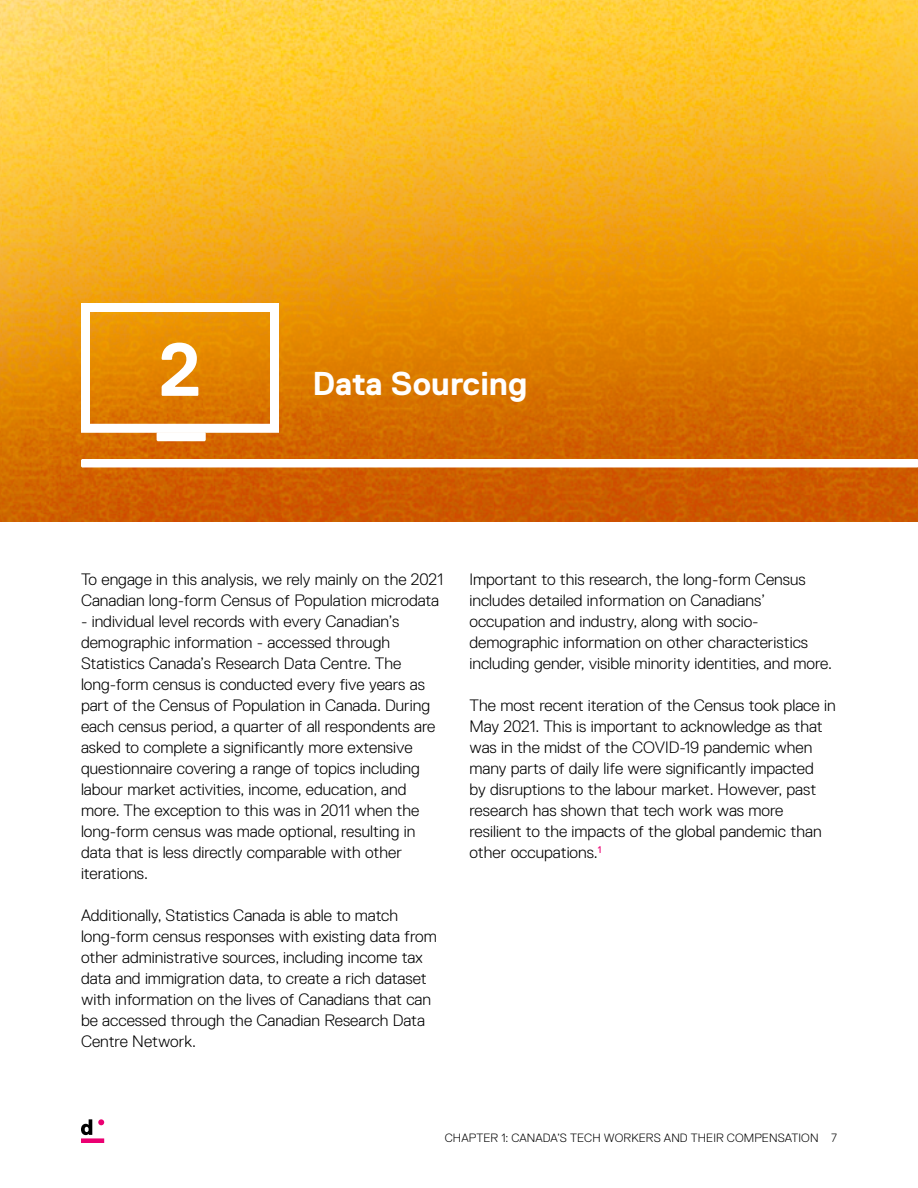
<style>
.page{position:relative;width:918px;height:1188px;background:#fff}
.page>*{position:absolute;margin:0;border:0;box-sizing:border-box;transform-origin:0 0}
.Chapter_Number{font:700 75px "Replica Std";color:#fff}
.Heading_1{font:700 33px "Replica Std";color:#fff}
.Body_copy{font:300 16.5px/21px "Replica Std";color:#000}
.t1{font:300 12px "Replica Std";letter-spacing:.01em;color:#000}
</style>
<div class="page">
<svg style="left:81px;top:1119px;width:23px;height:24px"></svg>
<img style="left:0;top:0;width:918px;height:521px">
<svg style="left:81px;top:459px;width:837px;height:8px"></svg>
<div style="left:81px;top:303px;width:198px;height:130px;border:9px solid #fff"></div>
<svg style="left:157px;top:432px;width:49px;height:9px"></svg>
<p class="Chapter_Number" style="left:159px;top:328px;width:44px">2</p>
<h1 class="Heading_1" style="left:312px;top:366px;width:217px">Data Sourcing</h1>
<p class="Body_copy" style="left:81px;top:569px;width:364px">To engage in this analysis, we rely mainly on the 2021<br>Canadian long-form Census of Population microdata</p>
<p class="Body_copy" style="left:81px;top:611px;width:356px">- individual level records with every Canadian’s demographic information - accessed through Statistics Canada’s Research Data Centre. The long-form census is conducted every five years as part of the Census of Population in Canada. During each census period, a quarter of all respondents are asked to complete a significantly more extensive questionnaire covering a range of topics including labour market activities, income, education, and more. The exception to this was in 2011 when the long-form census was made optional, resulting in data that is less directly comparable with other iterations.</p>
<p class="Body_copy" style="left:81px;top:905px;width:357px">Additionally, Statistics Canada is able to match long-form census responses with existing data from other administrative sources, including income tax data and immigration data, to create a rich dataset with information on the lives of Canadians that can be accessed through the Canadian Research Data Centre Network.</p>
<p class="Body_copy" style="left:470px;top:569px;width:364px">Important to this research, the long-form Census includes detailed information on Canadians’ occupation and industry, along with socio&shy;demographic information on other characteristics including gender, visible minority identities, and more.</p>
<p class="Body_copy" style="left:470px;top:695px;width:368px">The most recent iteration of the Census took place in May 2021. This is important to acknowledge as that was in the midst of the COVID-19 pandemic when many parts of daily life were significantly impacted<br>by disruptions to the labour market. However, past research has shown that tech work was more resilient to the impacts of the global pandemic than other occupations.<sup>1</sup></p>
<p class="t1" style="left:445px;top:1131px;width:394px">CHAPTER 1: CANADA’S TECH WORKERS AND THEIR COMPENSATION 7</p>
</div>
